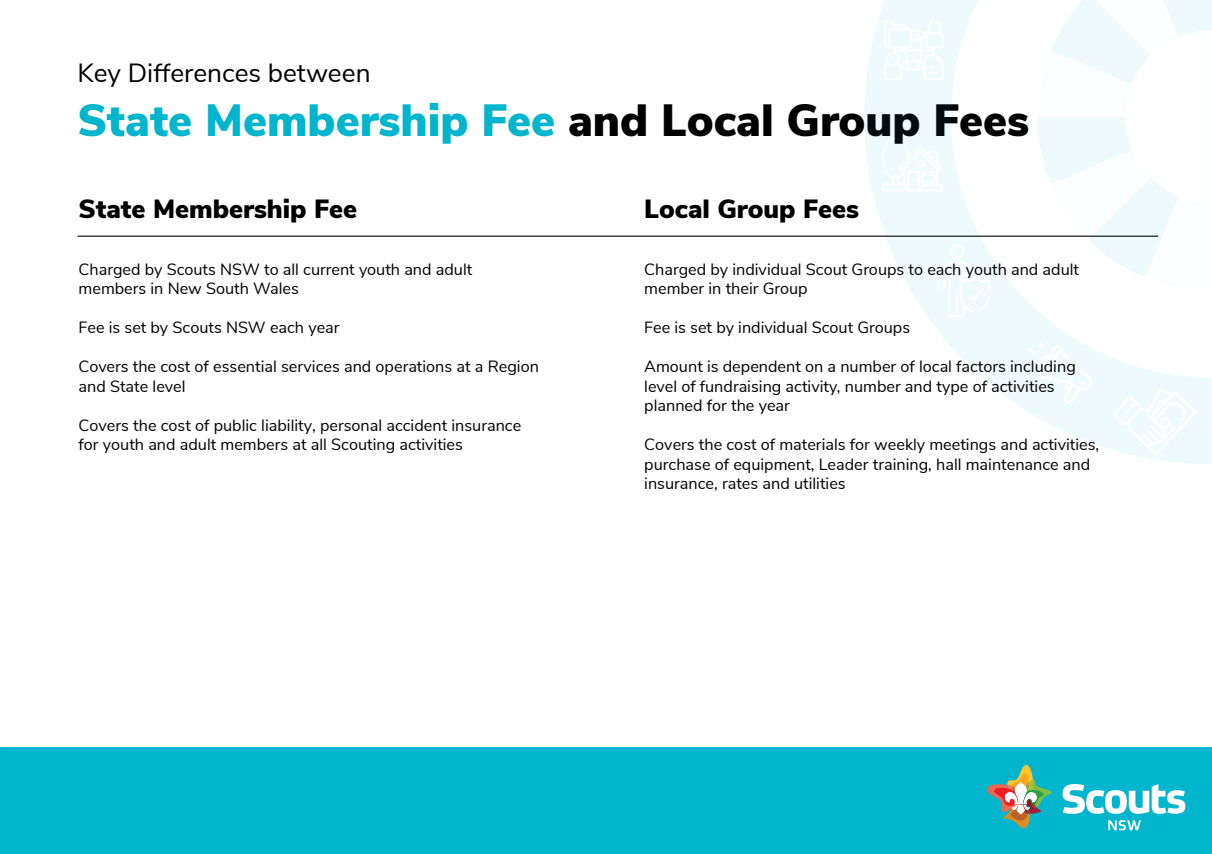
<style>
.page{position:relative;width:1212px;height:854px;background:#fff}
.page>*{position:absolute;margin:0;border:0;box-sizing:border-box;transform-origin:0 0}
.t1{font:900 45px "Nunito Sans";color:#00b5cc}
.t2{font:900 26.25px "Nunito Sans";color:#000}
.t3{font:26.25px "Nunito Sans";color:#000}
.t4{font:16.25px/19.5px "Nunito Sans";color:#000}
.s1{color:#000}
</style>
<div class="page">
<div style="left:0;top:747px;width:1211px;height:106px;background:#00b5cc"></div>
<svg style="left:986px;top:765px;width:66px;height:63px"></svg>
<svg style="left:1062px;top:784px;width:123px;height:29px"></svg>
<svg style="left:1108px;top:820px;width:32px;height:10px"></svg>
<svg style="left:865px;top:0;width:346px;height:464px"></svg>
<svg style="left:1051px;top:150px;width:160px;height:140px"></svg>
<svg style="left:1037px;top:0;width:141px;height:117px"></svg>
<svg style="left:1113px;top:388px;width:83px;height:67px"></svg>
<svg style="left:1027px;top:342px;width:66px;height:62px"></svg>
<svg style="left:937px;top:244px;width:53px;height:74px"></svg>
<svg style="left:883px;top:20px;width:61px;height:60px"></svg>
<svg style="left:881px;top:137px;width:61px;height:54px"></svg>
<hr style="left:78px;top:235px;width:1080px;height:2px;background:#231f20">
<h2 class="t3" style="left:78px;top:63px;width:294px">Key Differences between</h2>
<h1 class="t1" style="left:78px;top:99px;width:953px">State Membership Fee <span class="s1">and Local Group Fees</span></h1>
<h2 class="t2" style="left:79px;top:196px;width:280px">State Membership Fee</h2>
<p class="t4" style="left:79px;top:260px;width:395px">Charged by Scouts NSW to all current youth and adult members in New South Wales</p>
<p class="t4" style="left:79px;top:319px;width:262px">Fee is set by Scouts NSW each year</p>
<p class="t4" style="left:79px;top:358px;width:462px">Covers the cost of essential services and operations at a Region and State level</p>
<p class="t4" style="left:79px;top:416px;width:444px">Covers the cost of public liability, personal accident insurance for youth and adult members at all Scouting activities</p>
<h2 class="t2" style="left:644px;top:196px;width:216px">Local Group Fees</h2>
<p class="t4" style="left:644px;top:260px;width:436px">Charged by individual Scout Groups to each youth and adult member in their Group</p>
<p class="t4" style="left:644px;top:319px;width:267px">Fee is set by individual Scout Groups</p>
<p class="t4" style="left:644px;top:358px;width:433px">Amount is dependent on a number of local factors including level of fundraising activity, number and type of activities planned for the year</p>
<p class="t4" style="left:644px;top:436px;width:456px">Covers the cost of materials for weekly meetings and activities, purchase of equipment, Leader training, hall maintenance and insurance, rates and utilities</p>
</div>
